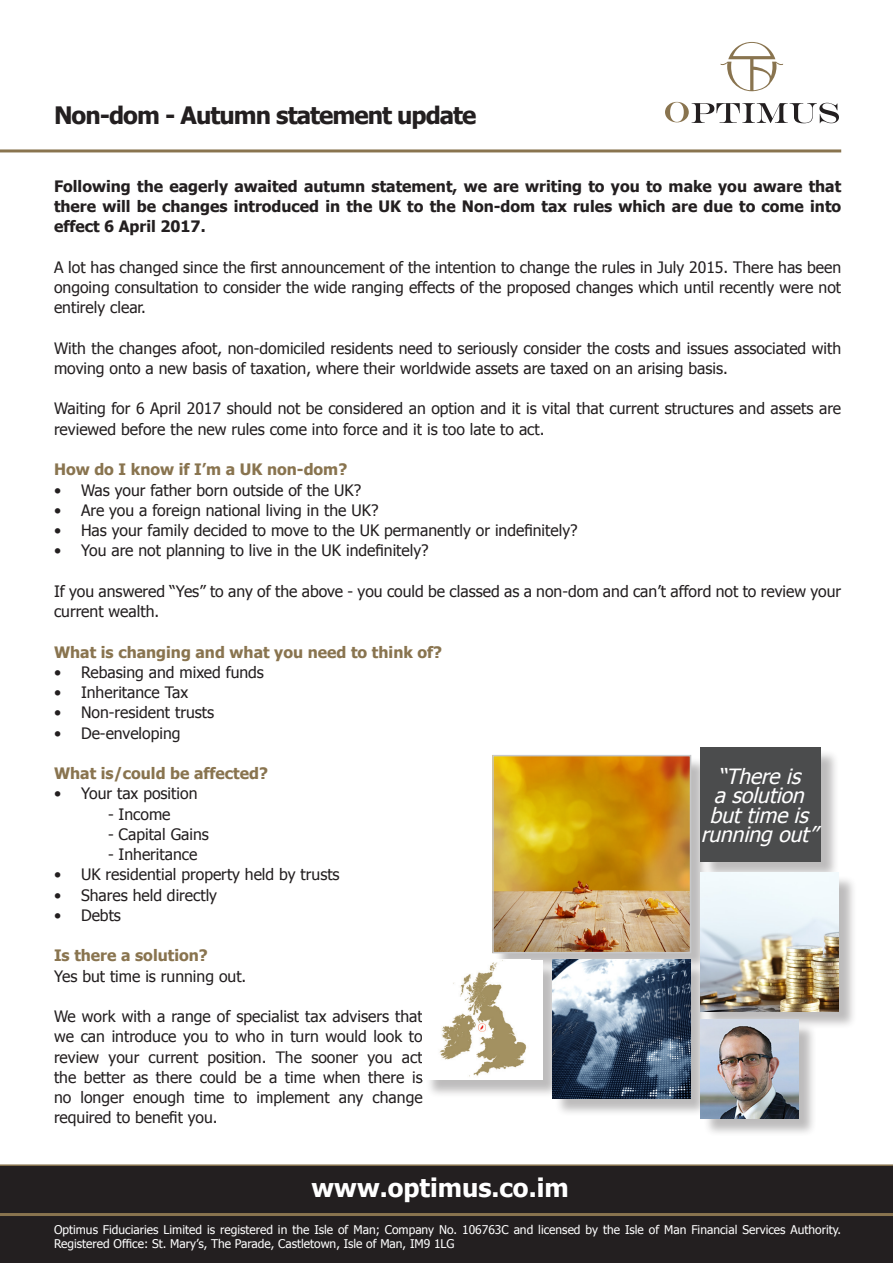
<style>
.page{position:relative;width:893px;height:1263px;background:#fff}
.page>*{position:absolute;margin:0;border:0;box-sizing:border-box;transform-origin:0 0}
.t1{font:700 25.5px "Tahoma";color:#fff}
.t2{font:700 24px "Tahoma";letter-spacing:-.04em;color:#231f20}
.t3{font:italic 21px/19.5px "Tahoma";color:#fff;text-align:center}
.t4{font:15.75px/20.2px "Tahoma";color:#231f20}
.t5{font:700 15.75px/20.2px "Tahoma";color:#231f20;text-align:justify}
.t6{font:700 15.75px "Tahoma";color:#89744f}
.t7{font:12px/14.4px "Tahoma";color:#fff}
</style>
<div class="page">
<svg style="left:721px;top:42px;width:62px;height:49px"></svg>
<svg style="left:665px;top:102px;width:174px;height:21px"></svg>
<hr style="left:0;top:149px;width:841px;height:3px;background:#89744f">
<div style="left:0;top:1164px;width:893px;height:99px;background:#231f20"></div>
<div style="left:425px;top:750px;width:432px;height:387px;background:#231f20;opacity:.3"></div>
<img style="left:495px;top:758px;width:193px;height:192px">
<div style="left:492px;top:755px;width:199px;height:198px;border:2px solid #c7c8ca"></div>
<div style="left:423px;top:960px;width:120px;height:120px;background:#fff"></div>
<img style="left:439px;top:960px;width:88px;height:117px">
<img style="left:552px;top:960px;width:138px;height:138px">
<img style="left:701px;top:873px;width:138px;height:138px">
<img style="left:701px;top:1020px;width:98px;height:98px">
<div style="left:701px;top:747px;width:120px;height:115px;background:#4b4c4d"></div>
<hr style="left:0;top:1213px;width:893px;height:3px;background:#89744f">
<p class="t2" style="left:54px;top:98px;width:424px">Non-dom - Autumn statement update</p>
<p class="t5" style="left:54px;top:175px;width:789px">Following the eagerly awaited autumn statement, we are writing to you to make you aware that there will be changes introduced in the UK to the Non-dom tax rules which are due to come into effect 6 April 2017.</p>
<p class="t4" style="left:54px;top:256px;width:789px;text-align:justify">A lot has changed since the first announcement of the intention to change the rules in July 2015. There has been ongoing consultation to consider the wide ranging effects of the proposed changes which until recently were not entirely clear.</p>
<p class="t4" style="left:54px;top:337px;width:789px">With the changes afoot, non-domiciled residents need to seriously consider the costs and issues associated with moving onto a new basis of taxation, where their worldwide assets are taxed on an arising basis.</p>
<p class="t4" style="left:54px;top:398px;width:789px">Waiting for 6 April 2017 should not be considered an option and it is vital that current structures and assets are reviewed before the new rules come into force and it is too late to act.</p>
<p class="t6" style="left:54px;top:458px;width:295px">How do I know if I’m a UK non-dom?</p>
<p class="t4" style="left:54px;top:479px;width:309px">• Was your father born outside of the UK?</p>
<p class="t4" style="left:54px;top:499px;width:326px">• Are you a foreign national living in the UK?</p>
<p class="t4" style="left:54px;top:519px;width:525px">• Has your family decided to move to the UK permanently or indefinitely?</p>
<p class="t4" style="left:54px;top:540px;width:376px">• You are not planning to live in the UK indefinitely?</p>
<p class="t4" style="left:54px;top:580px;width:789px">If you answered “Yes” to any of the above - you could be classed as a non-dom and can’t afford not to review your current wealth.</p>
<p class="t6" style="left:54px;top:641px;width:390px">What is changing and what you need to think of?</p>
<p class="t4" style="left:54px;top:661px;width:211px">• Rebasing and mixed funds</p>
<p class="t4" style="left:54px;top:681px;width:136px">• Inheritance Tax</p>
<p class="t4" style="left:54px;top:702px;width:162px">• Non-resident trusts</p>
<p class="t4" style="left:54px;top:722px;width:128px">• De-enveloping</p>
<p class="t6" style="left:54px;top:762px;width:215px">What is/could be affected?</p>
<p class="t4" style="left:54px;top:783px;width:145px">• Your tax position</p>
<p class="t4" style="left:108px;top:803px;width:64px">- Income</p>
<p class="t4" style="left:108px;top:823px;width:102px">- Capital Gains</p>
<p class="t4" style="left:108px;top:843px;width:91px">- Inheritance</p>
<p class="t4" style="left:54px;top:864px;width:287px">• UK residential property held by trusts</p>
<p class="t4" style="left:54px;top:884px;width:165px">• Shares held directly</p>
<p class="t4" style="left:54px;top:904px;width:68px">• Debts</p>
<p class="t6" style="left:54px;top:944px;width:155px">Is there a solution?</p>
<p class="t4" style="left:54px;top:965px;width:194px">Yes but time is running out.</p>
<p class="t4" style="left:54px;top:1005px;width:370px;text-align:justify">We work with a range of specialist tax advisers that we can introduce you to who in turn would look to review your current position. The sooner you act the better as there could be a time when there is no longer enough time to implement any change required to benefit you.</p>
<p class="t3" style="left:701px;top:765px;width:124px">“Thereis asolution buttimeis runningout”</p>
<p class="t1" style="left:312px;top:1170px;width:259px">www.optimus.co.im</p>
<p class="t7" style="left:54px;top:1222px;width:789px">Optimus Fiduciaries Limited is registered in the Isle of Man; Company No. 106763C and licensed by the Isle of Man Financial Services Authority.<br>Registered Office: St. Mary’s, The Parade, Castletown, Isle of Man, IM9 1LG</p>
</div>
